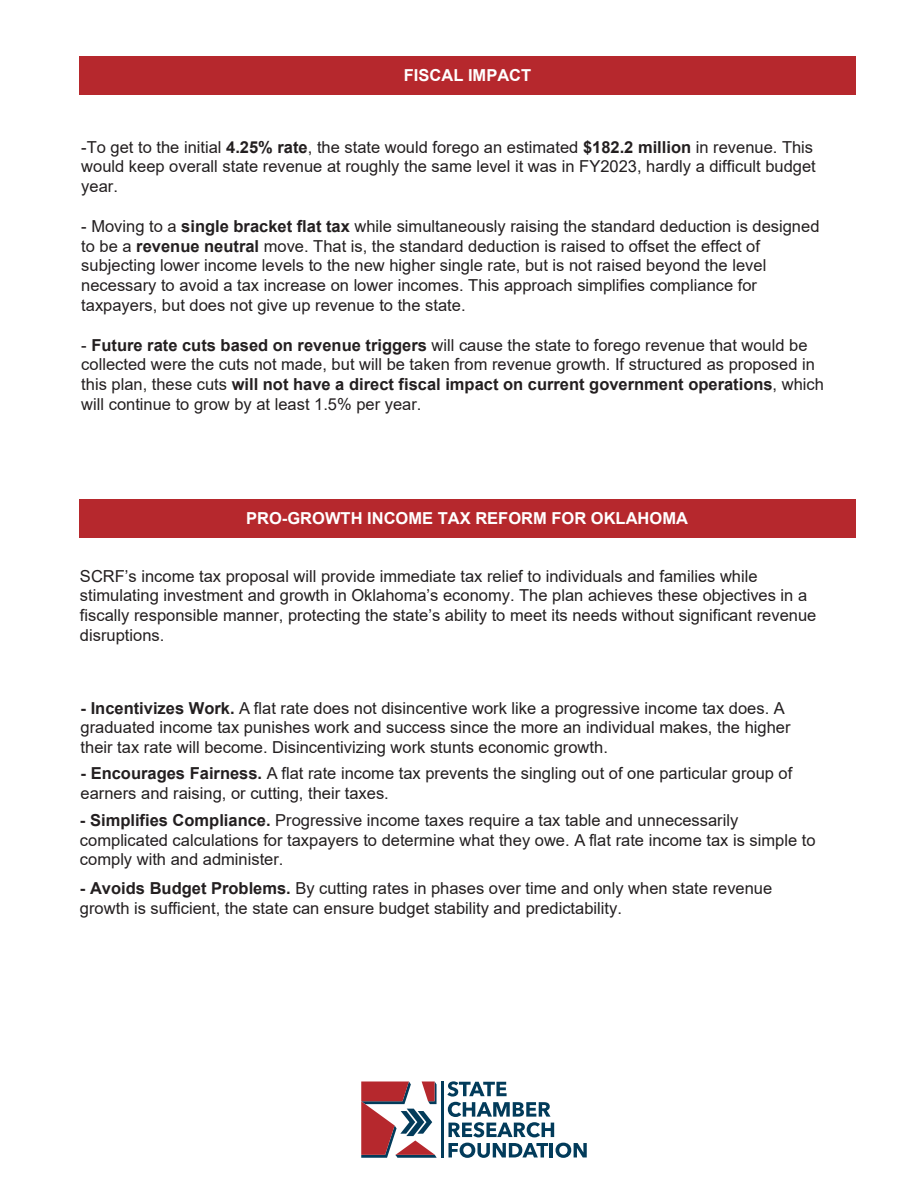
<style>
.page{position:relative;width:918px;height:1188px;background:#fff}
.page>*{position:absolute;margin:0;border:0;box-sizing:border-box;transform-origin:0 0}
.t1{font:16.5px/19.8px "Arial";color:#231f20}
.t2{font:16.5px/19.8px "Arial";color:#231f20}
.t3{font:700 16.5px "Arial";color:#fff}
.s1{font-weight:700}
</style>
<div class="page">
<div style="left:79px;top:56px;width:777px;height:39px;background:#b6282d"></div>
<svg style="left:361px;top:1081px;width:76px;height:77px"></svg>
<svg style="left:447px;top:1081px;width:107px;height:56px"></svg>
<hr style="left:550px;top:1143px;width:3px;height:14px;background:#023b5a">
<svg style="left:556px;top:1143px;width:31px;height:15px"></svg>
<hr style="left:441px;top:1081px;width:3px;height:77px;background:#023b5a">
<svg style="left:448px;top:1143px;width:100px;height:15px"></svg>
<div style="left:79px;top:499px;width:776px;height:39px;background:#b6282d"></div>
<p class="t3" style="left:404px;top:64px;width:129px">FISCAL IMPACT</p>
<p class="t1" style="left:81px;top:137px;width:736px">-To get to the initial <span class="s1">4.25% rate</span>, the state would forego an estimated <span class="s1">$182.2 million</span> in revenue. This would keep overall state revenue at roughly the same level it was in FY2023, hardly a difficult budget year.</p>
<p class="t1" style="left:81px;top:216px;width:740px">- Moving to a <span class="s1">single bracket flat tax</span> while simultaneously raising the standard deduction is designed to be a <span class="s1">revenue neutral</span> move. That is, the standard deduction is raised to offset the effect of subjecting lower income levels to the new higher single rate, but is not raised beyond the level necessary to avoid a tax increase on lower incomes. This approach simplifies compliance for taxpayers, but does not give up revenue to the state.</p>
<p class="t1" style="left:81px;top:335px;width:744px">- <span class="s1">Future rate cuts based on revenue triggers</span> will cause the state to forego revenue that would be collected were the cuts not made, but will be taken from revenue growth. If structured as proposed in this plan, these cuts <span class="s1">will not have a direct fiscal impact on current government operations</span>, which will continue to grow by at least 1.5% per year.</p>
<p class="t3" style="left:246px;top:507px;width:443px">PRO-GROWTH INCOME TAX REFORM FOR OKLAHOMA</p>
<p class="t1" style="left:80px;top:566px;width:738px">SCRF’s income tax proposal will provide immediate tax relief to individuals and families while stimulating investment and growth in Oklahoma’s economy. The plan achieves these objectives in a fiscally responsible manner, protecting the state’s ability to meet its needs without significant revenue disruptions.</p>
<p class="t2" style="left:81px;top:698px;width:711px"><span class="s1">-</span> <span class="s1">Incentivizes Work.</span> A flat rate does not disincentive work like a progressive income tax does. A graduated income tax punishes work and success since the more an individual makes, the higher their tax rate will become. Disincentivizing work stunts economic growth.</p>
<p class="t2" style="left:81px;top:764px;width:713px"><span class="s1">-</span> <span class="s1">Encourages Fairness.</span> A flat rate income tax prevents the singling out of one particular group of earners and raising, or cutting, their taxes.</p>
<p class="t2" style="left:80px;top:810px;width:737px"><span class="s1">-</span> <span class="s1">Simplifies Compliance.</span> Progressive income taxes require a tax table and unnecessarily complicated calculations for taxpayers to determine what they owe. A flat rate income tax is simple to comply with and administer.</p>
<p class="t1" style="left:80px;top:878px;width:694px"><span class="s1">- Avoids Budget Problems</span><span class="s1">.</span> By cutting rates in phases over time and only when state revenue growth is sufficient, the state can ensure budget stability and predictability.</p>
</div>
